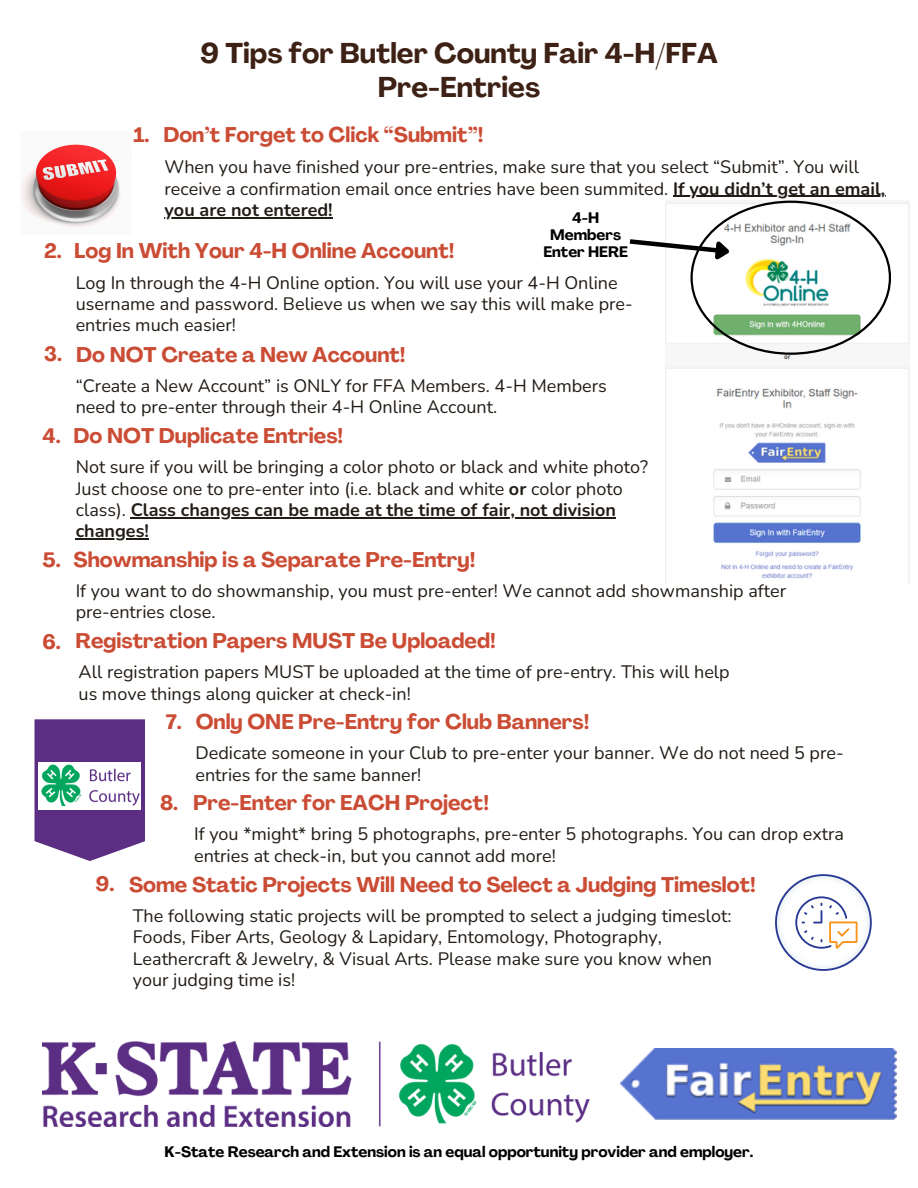
<style>
.page{position:relative;width:918px;height:1188px;background:#fff}
.page>*{position:absolute;margin:0;border:0;box-sizing:border-box;transform-origin:0 0}
.t1{font:700 28.2px/33.9px "Agrandir";color:#3d2115;text-align:center}
.t2{font:700 21px "Agrandir";color:#cb4c34}
.t3{font:700 20.55px "Agrandir";color:#cb4c34}
.t4{font:18px/21.3px "Nunito";color:#221c16}
.t5{font:700 18px "Nunito";color:#221c16}
.t6{font:700 15px/16.8px "Agrandir";color:#000;text-align:center}
.s1{font-weight:700}
.s2{font-size:20.55px}
</style>
<div class="page">
<img style="left:42px;top:1041px;width:548px;height:86px">
<img style="left:620px;top:1049px;width:277px;height:70px">
<img style="left:21px;top:144px;width:100px;height:83px">
<img style="left:665px;top:202px;width:244px;height:381px">
<svg style="left:629px;top:201px;width:262px;height:154px"></svg>
<svg style="left:35px;top:719px;width:110px;height:142px;background:#6c428f"></svg>
<div style="left:39px;top:762px;width:102px;height:48px;background:#fff"></div>
<img style="left:41px;top:764px;width:98px;height:43px">
<svg style="left:775px;top:874px;width:97px;height:97px"></svg>
<hr style="left:673px;top:196px;width:212px;height:1px;background:#221c16">
<hr style="left:165px;top:217px;width:168px;height:1px;background:#221c16">
<hr style="left:131px;top:517px;width:485px;height:1px;background:#221c16">
<hr style="left:76px;top:538px;width:73px;height:2px;background:#221c16">
<p class="t1" style="left:200px;top:39px;width:519px">9 Tips for Butler County Fair 4-H/FFA<br>Pre-Entries</p>
<h2 class="t3" style="left:134px;top:127px;width:17px">1.</h2>
<h2 class="t2" style="left:163px;top:127px;width:321px">Don’t Forget to Click “Submit”!</h2>
<h2 class="t4" style="left:165px;top:157px;width:722px">When you have finished your pre-entries, make sure that you select “Submit”. You will receive a confirmation email once entries have been summited. <span class="s1">If you didn’t get an email,</span></h2>
<h2 class="t5" style="left:165px;top:198px;width:170px">you are not entered!</h2>
<p class="t6" style="left:543px;top:211px;width:86px">4-H<br>Members<br>Enter HERE</p>
<p class="t3" style="left:44px;top:243px;width:19px">2.</p>
<h3 class="t2" style="left:74px;top:243px;width:382px">Log In With Your 4-H Online Account!</h3>
<p class="t4" style="left:76px;top:272px;width:559px">Log In through the 4-H Online option. You will use your 4-H Online username and password. Believe us when we say this will make pre&shy;entries much easier!</p>
<h2 class="t3" style="left:44px;top:345px;width:19px">3.</h2>
<h2 class="t2" style="left:76px;top:346px;width:331px">Do NOT Create a New Account!</h2>
<h2 class="t4" style="left:76px;top:375px;width:533px">“Create a New Account” is ONLY for FFA Members. 4-H Members need to pre-enter through their 4-H Online Account.</h2>
<h2 class="t3" style="left:43px;top:428px;width:20px">4.</h2>
<h3 class="t2" style="left:74px;top:427px;width:271px">Do NOT Duplicate Entries!</h3>
<h2 class="t4" style="left:76px;top:457px;width:574px">Not sure if you will be bringing a color photo or black and white photo?<br>Just choose one to pre-enter into (i.e. black and white <span class="s1">or</span> color photo class). <span class="s1">Class changes can be made at the time of fair, not division</span></h2>
<h3 class="t5" style="left:76px;top:519px;width:75px">changes!</h3>
<h3 class="t3" style="left:43px;top:551px;width:20px">5.</h3>
<h2 class="t2" style="left:74px;top:551px;width:403px">Showmanship is a Separate Pre-Entry!</h2>
<h2 class="t4" style="left:76px;top:580px;width:712px">If you want to do showmanship, you must pre-enter! We cannot add showmanship after pre-entries close.</h2>
<h2 class="t3" style="left:43px;top:633px;width:20px">6.</h2>
<h2 class="t2" style="left:76px;top:632px;width:422px">Registration Papers MUST Be Uploaded!</h2>
<h3 class="t4" style="left:79px;top:662px;width:653px">All registration papers MUST be uploaded at the time of pre-entry. This will help us move things along quicker at check-in!</h3>
<p class="t3" style="left:166px;top:714px;width:18px">7.</p>
<p class="t2" style="left:196px;top:713px;width:395px">Only ONE Pre-Entry for Club Banners!</p>
<h2 class="t4" style="left:196px;top:743px;width:650px">Dedicate someone in your Club to pre-enter your banner. We do not need 5 pre&shy;entries for the same banner!</h2>
<p class="t3" style="left:160px;top:795px;width:20px">8.</p>
<p class="t2" style="left:193px;top:794px;width:297px">Pre-Enter for EACH Project!</p>
<h2 class="t4" style="left:194px;top:824px;width:652px">If you *might* bring 5 photographs, pre-enter 5 photographs. You can drop extra entries at check-in, but you cannot add more!</h2>
<p class="t2" style="left:96px;top:876px;width:662px"><span class="s2">9.</span> Some Static Projects Will Need to Select a Judging Timeslot!</p>
<h3 class="t4" style="left:133px;top:905px;width:600px">The following static projects will be prompted to select a judging timeslot:<br>Foods, Fiber Arts, Geology &amp; Lapidary, Entomology, Photography, Leathercraft &amp; Jewelry, &amp; Visual Arts. Please make sure you know when your judging time is!</h3>
<p class="t6" style="left:165px;top:1145px;width:590px">K-State Research and Extension is an equal opportunity provider and employer.</p>
</div>
